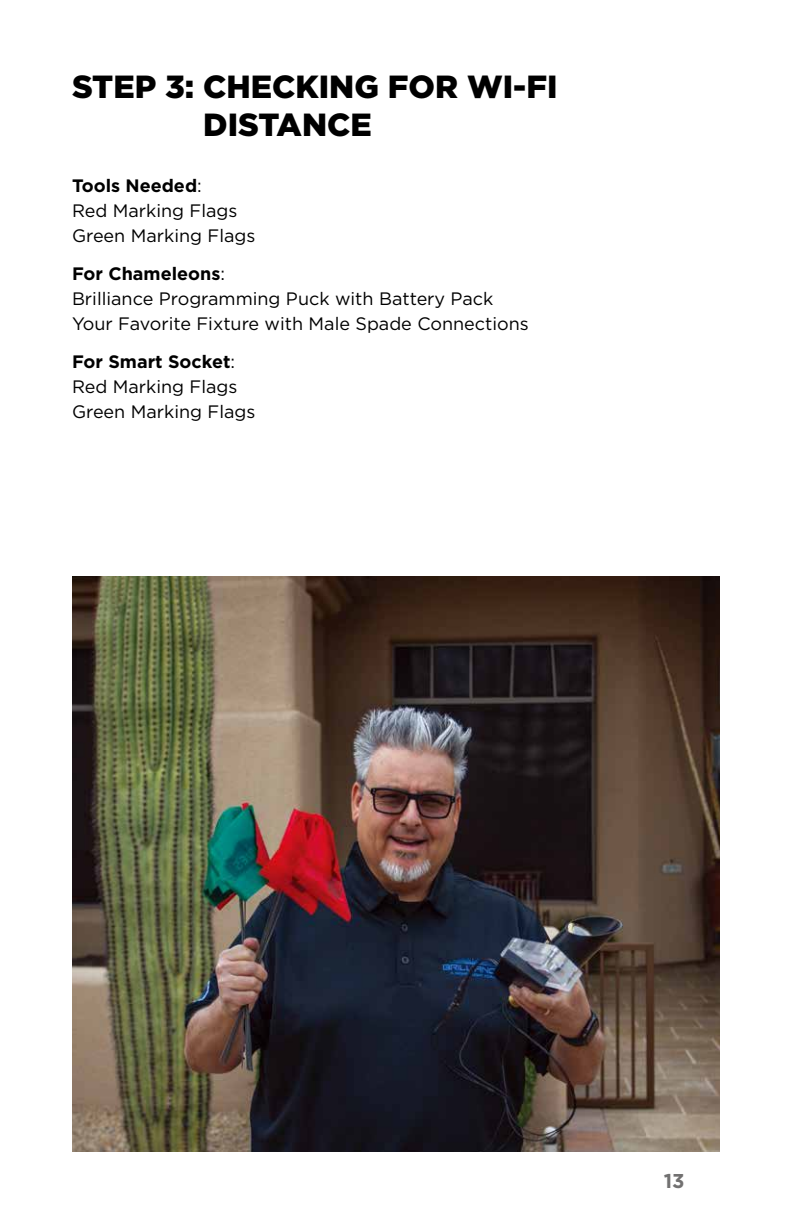
<style>
.page{position:relative;width:792px;height:1224px;background:#fff}
.page>*{position:absolute;margin:0;border:0;box-sizing:border-box;transform-origin:0 0}
.t1{font:900 32px/38.4px "Gotham";color:#000}
.t2{font:700 20px "Gotham";color:#727171}
.t3{font:18px/24.8px "Gotham";color:#000}
.s1{font-weight:700}
</style>
<div class="page">
<img style="left:72px;top:576px;width:648px;height:576px">
<h1 class="t1" style="left:203px;top:67px;width:356px;text-indent:-131px">STEP 3: CHECKING FOR WI-FI<br>DISTANCE</h1>
<p class="t3" style="left:72px;top:173px;width:185px"><span class="s1">Tools Needed</span>:<br>Red Marking Flags<br>Green Marking Flags</p>
<p class="t3" style="left:72px;top:261px;width:458px"><span class="s1">For Chameleons</span>:<br>Brilliance Programming Puck with Battery Pack<br>Your Favorite Fixture with Male Spade Connections</p>
<p class="t3" style="left:72px;top:349px;width:185px"><span class="s1">For Smart Socket</span>:<br>Red Marking Flags<br>Green Marking Flags</p>
<p class="t2" style="left:664px;top:1168px;width:22px">13</p>
</div>
